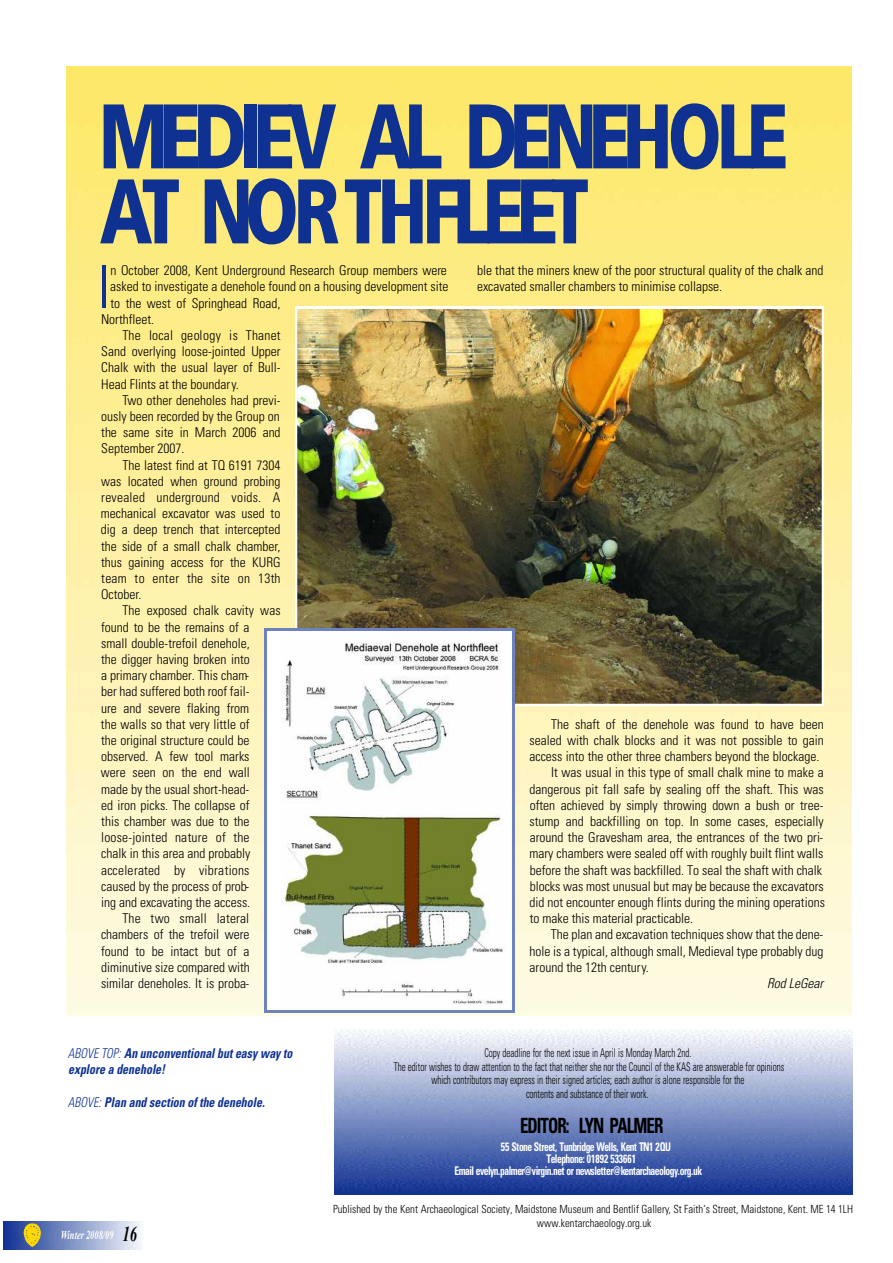
<style>
.page{position:relative;width:893px;height:1263px;background:#fff}
.page>*{position:absolute;margin:0;border:0;box-sizing:border-box;transform-origin:0 0}
.t1{font:900 91.5px/75px "Frutiger";letter-spacing:.255em;color:#0e3192;scale:.74 1}
.t2{font:300 condensed 58.35px "Univers";color:#0e3192}
.t3{font:700 condensed 21px "Univers";color:#000;scale:.8 1}
.t4{font:300 condensed 13.5px/16.2px "Univers";color:#000}
.t5{font:300 condensed 13.5px "Univers";letter-spacing:.03em;color:#000}
.t6{font:italic 700 condensed 13.5px/16px "Univers";color:#0e3192;scale:.88 1}
.t7{font:italic 300 condensed 13.5px "Univers";color:#000}
.t8{font:300 condensed 12px/13.5px "Univers";color:#000;text-align:center;scale:.75 1}
.t9{font:700 condensed 12px "Univers";color:#fff;scale:.8 1}
.t10{font:italic 700 12px "Times New Roman";color:#fff;scale:.7 1}
.t11{font:300 condensed 11.25px/13.5px "Univers";color:#000;text-align:center;scale:.96 1}
.s1{font-weight:300}
.s2{font-size:21px;color:#000}
</style>
<div class="page">
<img style="left:66px;top:66px;width:785px;height:950px">
<img style="left:334px;top:1030px;width:518px;height:164px">
<img style="left:4px;top:1221px;width:138px;height:29px">
<img style="left:23px;top:1222px;width:18px;height:25px">
<img style="left:295px;top:307px;width:528px;height:398px">
<img style="left:264px;top:628px;width:250px;height:384px">
<h1 class="t1" style="left:99px;top:106px;width:927px">M E D I E VA LD E N E H O L E<br>AT N O RT H F L E E T</h1>
<h2 class="t2" style="left:98px;top:265px;width:14px">I</h2>
<p class="t4" style="left:111px;top:263px;width:338px">n October 2008, Kent Underground Research Group members were</p>
<p class="t4" style="left:110px;top:279px;width:340px">asked to investigate a denehole found on a housing development site</p>
<p class="t4" style="left:110px;top:296px;width:171px">to the west of Springhead Road,</p>
<p class="t4" style="left:101px;top:312px;width:55px">Northfleet.</p>
<p class="t5" style="left:122px;top:330px;width:160px">The local geology is Thanet</p>
<p class="t4" style="left:101px;top:344px;width:181px">Sand overlying loose-jointed Upper</p>
<p class="t4" style="left:101px;top:360px;width:181px">Chalk with the usual layer of Bull-</p>
<p class="t4" style="left:101px;top:377px;width:139px">Head Flints at the boundary.</p>
<p class="t4" style="left:123px;top:393px;width:159px">Two other deneholes had previ-</p>
<p class="t4" style="left:101px;top:409px;width:180px">ously been recorded by the Group on</p>
<p class="t4" style="left:101px;top:425px;width:181px">the same site in March 2006 and</p>
<p class="t4" style="left:101px;top:441px;width:85px">September 2007.</p>
<p class="t4" style="left:122px;top:458px;width:160px">The latest find at TQ 6191 7304</p>
<p class="t4" style="left:101px;top:474px;width:181px">was located when ground probing</p>
<p class="t5" style="left:101px;top:492px;width:181px">revealed underg round voids. A</p>
<p class="t4" style="left:101px;top:506px;width:181px">mechanical excavator was used to</p>
<p class="t4" style="left:101px;top:522px;width:181px">dig a deep trench that intercepted</p>
<p class="t4" style="left:101px;top:539px;width:181px">the side of a small chalk chamber,</p>
<p class="t4" style="left:101px;top:555px;width:181px">thus gaining access for the KURG</p>
<p class="t5" style="left:101px;top:573px;width:181px">team to enter the site on 13th</p>
<p class="t4" style="left:101px;top:587px;width:42px">October.</p>
<p class="t4" style="left:122px;top:603px;width:160px">The exposed chalk cavity was</p>
<p class="t4" style="left:101px;top:620px;width:150px">found to be the remains of a</p>
<p class="t4" style="left:101px;top:636px;width:150px">small double-trefoil denehole,</p>
<p class="t4" style="left:101px;top:652px;width:150px">the digger having broken into</p>
<p class="t4" style="left:101px;top:668px;width:150px">a primary chamber. This cham-</p>
<p class="t4" style="left:101px;top:684px;width:150px">ber had suffered both roof fail-</p>
<p class="t4" style="left:101px;top:701px;width:149px">ure and severe flaking from</p>
<p class="t4" style="left:101px;top:717px;width:150px">the walls so that very little of</p>
<p class="t4" style="left:101px;top:733px;width:150px">the original structure could be</p>
<p class="t4" style="left:101px;top:749px;width:150px">observed. A few tool marks</p>
<p class="t4" style="left:101px;top:765px;width:150px">were seen on the end wall</p>
<p class="t4" style="left:101px;top:782px;width:150px">made by the usual short-head-</p>
<p class="t4" style="left:101px;top:798px;width:150px">ed iron picks. The collapse of</p>
<p class="t4" style="left:101px;top:814px;width:150px">this chamber was due to the</p>
<p class="t5" style="left:101px;top:832px;width:150px">loose-jointed nature of the</p>
<p class="t4" style="left:101px;top:846px;width:151px">chalk in this area and probably</p>
<p class="t5" style="left:101px;top:865px;width:150px">accelerated by vibrations</p>
<p class="t4" style="left:101px;top:879px;width:149px">caused by the process of prob-</p>
<p class="t4" style="left:101px;top:895px;width:151px">ing and excavating the access.</p>
<p class="t5" style="left:122px;top:913px;width:128px">The two small lateral</p>
<p class="t4" style="left:101px;top:927px;width:150px">chambers of the trefoil were</p>
<p class="t4" style="left:101px;top:944px;width:150px">found to be intact but of a</p>
<p class="t4" style="left:101px;top:960px;width:150px">diminutive size compared with</p>
<p class="t4" style="left:101px;top:976px;width:150px">similar deneholes. It is proba-</p>
<p class="t4" style="left:477px;top:263px;width:348px">ble that the miners knew of the poor structural quality of the chalk and excavated smaller chambers to minimise collapse.</p>
<p class="t4" style="left:551px;top:717px;width:274px">The shaft of the denehole was found to have been</p>
<p class="t4" style="left:529px;top:733px;width:295px">sealed with chalk blocks and it was not possible to gain</p>
<p class="t4" style="left:529px;top:749px;width:291px">access into the other three chambers beyond the blockage.</p>
<p class="t4" style="left:551px;top:765px;width:274px">It was usual in this type of small chalk mine to make a</p>
<p class="t4" style="left:529px;top:782px;width:295px">dangerous pit fall safe by sealing off the shaft. This was</p>
<p class="t4" style="left:529px;top:798px;width:295px">often achieved by simply throwing down a bush or tree-</p>
<p class="t4" style="left:529px;top:814px;width:295px">stump and backfilling on top. In some cases, especially</p>
<p class="t4" style="left:529px;top:830px;width:295px">around the Gravesham area, the entrances of the two pri-</p>
<p class="t4" style="left:529px;top:846px;width:295px">mary chambers were sealed off with roughly built flint walls</p>
<p class="t4" style="left:529px;top:863px;width:294px">before the shaft was backfilled. To seal the shaft with chalk</p>
<p class="t4" style="left:529px;top:879px;width:295px">blocks was most unusual but may be because the excavators</p>
<p class="t4" style="left:529px;top:895px;width:297px">did not encounter enough flints during the mining operations</p>
<p class="t4" style="left:529px;top:911px;width:165px">to make this material practicable.</p>
<p class="t4" style="left:551px;top:927px;width:274px">The plan and excavation techniques show that the dene-</p>
<p class="t4" style="left:529px;top:944px;width:295px">hole is a typical, although small, Medieval type probably dug</p>
<p class="t4" style="left:529px;top:960px;width:121px">around the 12th century.</p>
<p class="t7" style="left:767px;top:978px;width:58px">Rod LeGear</p>
<p class="t6" style="left:68px;top:1046px;width:256px"><span class="s1">ABOVE TOP:</span> An unconventional but easy way to explore a denehole!</p>
<p class="t6" style="left:68px;top:1095px;width:225px"><span class="s1">ABOVE:</span> Plan and section of the denehole.</p>
<p class="t10" style="left:61px;top:1228px;width:111px">Winter 2008/09 <span class="s2">16</span></p>
<p class="t8" style="left:394px;top:1047px;width:522px">Copy deadline for the next issue in April is Monday March 2nd.<br>The editor wishes to draw attention to the fact that neither she nor the Council of the KAS are answerable for opinions which contributors may express in their signed articles; each author is alone responsible for the<br>contents and substance of their work.</p>
<h3 class="t3" style="left:520px;top:1118px;width:179px">EDITOR: LYN PALMER</h3>
<p class="t9" style="left:501px;top:1143px;width:213px">55 Stone Street, Tunbridge Wells, Kent TN1 2QU</p>
<p class="t9" style="left:546px;top:1155px;width:113px">Telephone: 01892 533661</p>
<p class="t9" style="left:454px;top:1167px;width:310px">Email evelyn.palmer@virgin.net or newsletter@kentarchaeology.org.uk</p>
<p class="t11" style="left:333px;top:1204px;width:543px">Published by the Kent Archaeological Society, Maidstone Museum and Bentlif Gallery, St Faith’s Street, Maidstone, Kent. ME 14 1LH www.kentarchaeology.org.uk</p>
</div>
